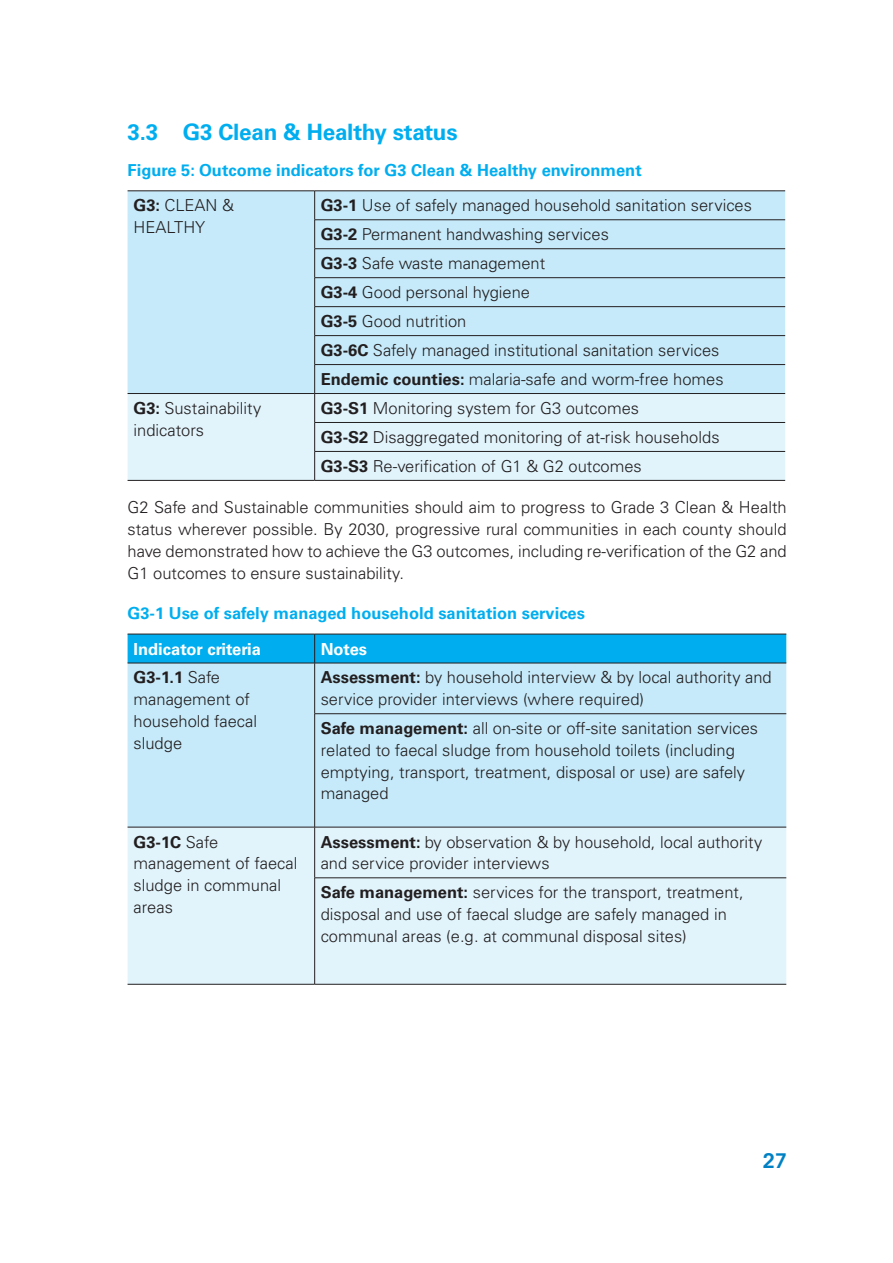
<style>
.page{position:relative;width:893px;height:1263px;background:#fff}
.page>*{position:absolute;margin:0;border:0;box-sizing:border-box;transform-origin:0 0}
.t1{font:700 22.5px "Univers LT Std";letter-spacing:-.01em;color:#00aeef}
.t2{font:500 21px "Colfax";color:#0081c4}
.t3{font:300 16.5px/21.8px "Univers LT Std";color:#231f20}
.t4{font:700 16.5px/35.1px "Univers LT Std";color:#00aeef}
.t5{font:700 16.5px "Univers LT Std";color:#fff}
.s1{color:#231f20}
.s2{font-weight:300;color:#231f20}
.s3{font-weight:700}
</style>
<div class="page">
<div style="left:128px;top:192px;width:657px;height:201px;background:#c6eafa"></div>
<div style="left:128px;top:394px;width:657px;height:86px;background:#e1f4fc"></div>
<hr style="left:128px;top:191px;width:187px;height:1px;background:#231f20">
<hr style="left:315px;top:191px;width:470px;height:1px;background:#231f20">
<hr style="left:314px;top:219px;width:471px;height:1px;background:#231f20">
<hr style="left:314px;top:248px;width:471px;height:1px;background:#231f20">
<hr style="left:314px;top:277px;width:471px;height:1px;background:#231f20">
<hr style="left:314px;top:306px;width:471px;height:1px;background:#231f20">
<hr style="left:314px;top:335px;width:471px;height:1px;background:#231f20">
<hr style="left:314px;top:364px;width:471px;height:1px;background:#231f20">
<hr style="left:128px;top:393px;width:187px;height:1px;background:#231f20">
<hr style="left:128px;top:480px;width:187px;height:1px;background:#231f20">
<hr style="left:315px;top:393px;width:470px;height:1px;background:#231f20">
<hr style="left:314px;top:422px;width:471px;height:1px;background:#231f20">
<hr style="left:314px;top:451px;width:471px;height:1px;background:#231f20">
<svg style="left:314px;top:191px;width:1px;height:289px"></svg>
<hr style="left:315px;top:480px;width:470px;height:1px;background:#231f20">
<div style="left:128px;top:664px;width:658px;height:163px;background:#c6eafa"></div>
<div style="left:128px;top:828px;width:658px;height:156px;background:#e1f4fc"></div>
<svg style="left:128px;top:634px;width:658px;height:29px;background:#01a8e6"></svg>
<hr style="left:128px;top:663px;width:187px;height:1px;background:#231f20">
<hr style="left:315px;top:663px;width:471px;height:1px;background:#231f20">
<hr style="left:314px;top:663px;width:1px;height:50px;background:#231f20">
<hr style="left:314px;top:713px;width:472px;height:1px;background:#231f20">
<hr style="left:314px;top:714px;width:1px;height:113px;background:#231f20">
<hr style="left:128px;top:827px;width:187px;height:1px;background:#231f20">
<hr style="left:128px;top:984px;width:187px;height:1px;background:#231f20">
<hr style="left:315px;top:827px;width:471px;height:1px;background:#231f20">
<hr style="left:314px;top:827px;width:1px;height:51px;background:#231f20">
<hr style="left:314px;top:877px;width:472px;height:1px;background:#231f20">
<hr style="left:314px;top:878px;width:1px;height:106px;background:#231f20">
<hr style="left:315px;top:984px;width:471px;height:1px;background:#231f20">
<h1 class="t1" style="left:128px;top:118px;width:332px">3.3 G3 Clean &amp; Healthy status</h1>
<p class="t4" style="left:134px;top:153px;width:510px;text-indent:-6px">Figure 5: Outcome indicators for G3 Clean &amp; Healthy environment<br><span class="s1">G3:</span> <span class="s2">CLEAN &amp;</span></p>
<p class="t3" style="left:134px;top:216px;width:73px">HEALTHY</p>
<p class="t3" style="left:321px;top:191px;width:433px;line-height:29px"><span class="s3">G3-1</span> Use of safely managed household sanitation services <span class="s3">G3-2</span> Permanent handwashing services<br><span class="s3">G3-3</span> Safe waste management<br><span class="s3">G3-4</span> Good personal hygiene<br><span class="s3">G3-5</span> Good nutrition<br><span class="s3">G3-6C</span> Safely managed institutional sanitation services <span class="s3">Endemic counties:</span> malaria-safe and worm-free homes</p>
<p class="t3" style="left:134px;top:397px;width:129px"><span class="s3">G3:</span> Sustainability indicators</p>
<p class="t3" style="left:321px;top:394px;width:400px;line-height:29px"><span class="s3">G3-S1</span> Monitoring system for G3 outcomes<br><span class="s3">G3-S2</span> Disaggregated monitoring of at-risk households<br><span class="s3">G3-S3</span> Re-verification of G1 &amp; G2 outcomes</p>
<p class="t3" style="left:128px;top:497px;width:661px;text-align:justify">G2 Safe and Sustainable communities should aim to progress to Grade 3 Clean &amp; Health status wherever possible. By 2030, progressive rural communities in each county should have demonstrated how to achieve the G3 outcomes, including re-verification of the G2 and G1 outcomes to ensure sustainability.</p>
<p class="t4" style="left:128px;top:596px;width:459px">G3-1 Use of safely managed household sanitation services</p>
<p class="t5" style="left:134px;top:639px;width:129px">Indicator criteria</p>
<p class="t5" style="left:321px;top:639px;width:48px">Notes</p>
<p class="t3" style="left:134px;top:667px;width:125px"><span class="s3">G3-1.1</span> Safe management of household faecal sludge</p>
<p class="t3" style="left:321px;top:667px;width:453px"><span class="s3">Assessment:</span> by household interview &amp; by local authority and service provider interviews (where required)</p>
<p class="t3" style="left:321px;top:717px;width:439px"><span class="s3">Safe management:</span> all on-site or off-site sanitation services related to faecal sludge from household toilets (including emptying, transport, treatment, disposal or use) are safely managed</p>
<p class="t3" style="left:134px;top:831px;width:165px"><span class="s3">G3-1C</span> Safe management of faecal sludge in communal areas</p>
<p class="t3" style="left:321px;top:831px;width:443px"><span class="s3">Assessment:</span> by observation &amp; by household, local authority and service provider interviews</p>
<p class="t3" style="left:321px;top:881px;width:424px"><span class="s3">Safe management:</span> services for the transport, treatment, disposal and use of faecal sludge are safely managed in communal areas (e.g. at communal disposal sites)</p>
<p class="t2" style="left:763px;top:1147px;width:26px">27</p>
</div>
